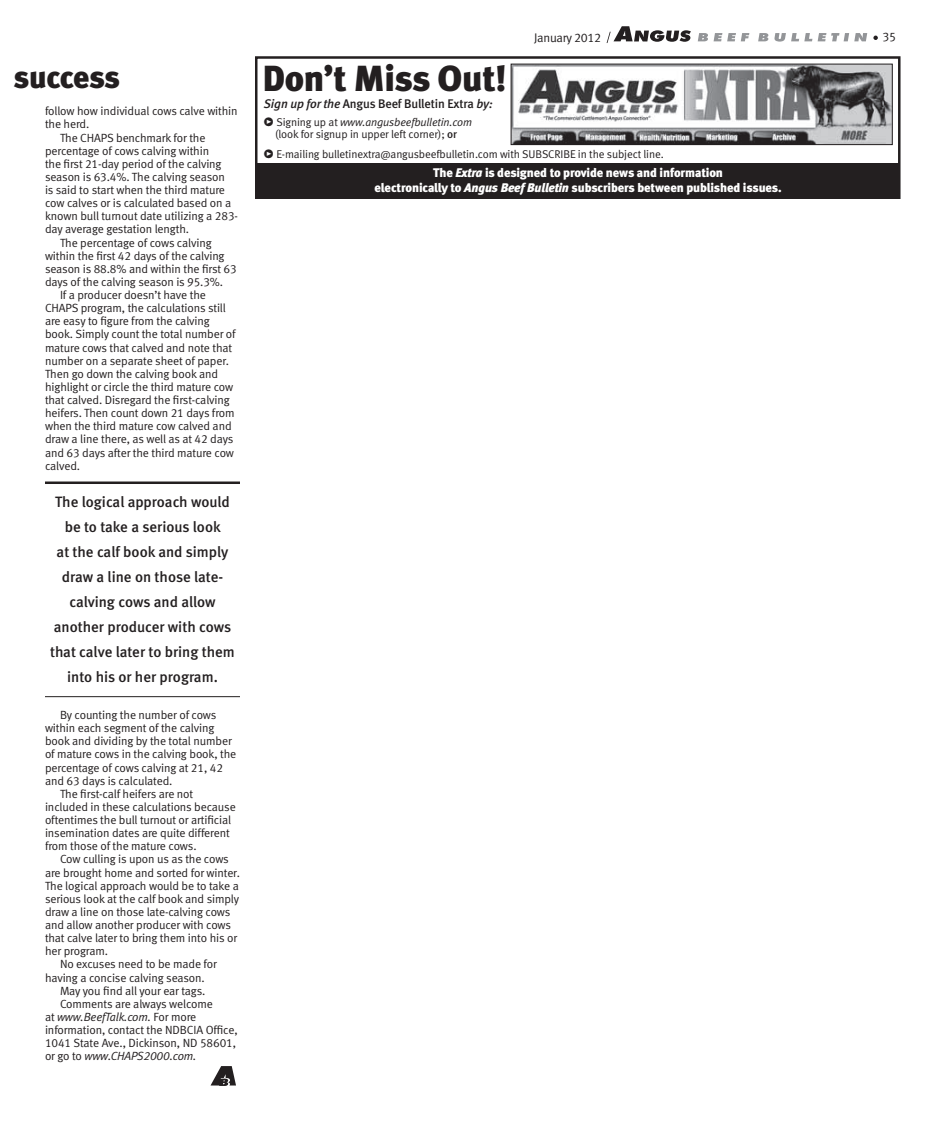
<style>
.page{position:relative;width:945px;height:1125px;background:#fff}
.page>*{position:absolute;margin:0;border:0;box-sizing:border-box;transform-origin:0 0}
.t1{font:36.25px "Meta Black LF";letter-spacing:-.01em;color:#231f20}
.t2{font:31.25px "Meta Black LF";letter-spacing:-.02em;color:#231f20}
.pull_quote{font:15px/25px "Meta Medium LF";color:#231f20;text-align:center}
.t3{font:12.5px/15px "Meta Black LF";letter-spacing:-.01em;color:#fff;text-align:center}
.t4{font:12.5px "Meta Medium LF";letter-spacing:-.01em;color:#231f20}
.t5{font:12.5px "Meta Normal LF";letter-spacing:-.025em;color:#231f20}
.column_text{font:11.88px/13.1px "Meta Normal LF";letter-spacing:-.01em;color:#231f20}
.t6{font:11.25px/11.2px "Meta Normal LF";letter-spacing:-.01em;color:#231f20;text-align:center}
.s1{font-style:italic}
.s2{font-family:"Meta Black Caps Expert";font-size:11.88px}
.s3{font-family:"Meta Medium LF"}
</style>
<div class="page">
<svg style="left:211px;top:1066px;width:25px;height:20px"></svg>
<div style="left:256px;top:163px;width:643px;height:35px;background:#231f20"></div>
<div style="left:255px;top:56px;width:646px;height:143px;border:2px solid #231f20"></div>
<img style="left:513px;top:66px;width:378px;height:77px">
<div style="left:511px;top:64px;width:382px;height:81px;border:1px solid #231f20"></div>
<svg style="left:698px;top:33px;width:10px;height:8px"></svg>
<svg style="left:714px;top:33px;width:35px;height:8px"></svg>
<svg style="left:758px;top:33px;width:10px;height:8px"></svg>
<svg style="left:775px;top:33px;width:37px;height:9px"></svg>
<svg style="left:818px;top:33px;width:49px;height:8px"></svg>
<svg style="left:607px;top:26px;width:84px;height:17px"></svg>
<svg style="left:873px;top:36px;width:5px;height:4px"></svg>
<hr style="left:45px;top:482px;width:195px;height:2px;background:#231f20">
<hr style="left:45px;top:696px;width:195px;height:1px;background:#231f20">
<h2 class="t2" style="left:14px;top:58px;width:108px">success</h2>
<p class="t1" style="left:263px;top:57px;width:246px">Don’t Miss Out!</p>
<p class="t5" style="left:534px;top:31px;width:69px">January 2012</p>
<p class="t5" style="left:882px;top:30px;width:15px">35</p>
<p class="column_text" style="left:45px;top:105px;width:194px">follow how individual cows calve within the herd.</p>
<p class="column_text" style="left:45px;top:131px;width:195px;text-indent:15px">The CHAPS benchmark for the percentage of cows calving within<br>the first 21-day period of the calving season is 63.4%. The calving season<br>is said to start when the third mature cow calves or is calculated based on a known bull turnout date utilizing a 283- day average gestation length.</p>
<p class="column_text" style="left:45px;top:236px;width:193px;text-indent:15px">The percentage of cows calving within the first 42 days of the calving season is 88.8% and within the first 63 days of the calving season is 95.3%.</p>
<p class="column_text" style="left:45px;top:288px;width:192px;text-indent:15px">If a producer doesn’t have the CHAPS program, the calculations still are easy to figure from the calving book. Simply count the total number of mature cows that calved and note that number on a separate sheet of paper.<br>Then go down the calving book and highlight or circle the third mature cow that calved. Disregard the first-calving heifers. Then count down 21 days from when the third mature cow calved and draw a line there, as well as at 42 days and 63 days after the third mature cow calved.</p>
<p class="pull_quote" style="left:50px;top:489px;width:186px">The logical approach would be to take a serious look<br>at the calf book and simply draw a line on those late&shy;calving cows and allow another producer with cows that calve later to bring them into his or her program.</p>
<p class="column_text" style="left:45px;top:708px;width:193px;text-indent:15px">By counting the number of cows within each segment of the calving book and dividing by the total number of mature cows in the calving book, the percentage of cows calving at 21, 42 and 63 days is calculated.</p>
<p class="column_text" style="left:45px;top:787px;width:192px;text-indent:15px">The first-calf heifers are not included in these calculations because oftentimes the bull turnout or artificial insemination dates are quite different from those of the mature cows.</p>
<p class="column_text" style="left:45px;top:853px;width:196px;text-indent:15px">Cow culling is upon us as the cows are brought home and sorted for winter.<br>The logical approach would be to take a serious look at the calf book and simply draw a line on those late-calving cows and allow another producer with cows that calve later to bring them into his or her program.</p>
<p class="column_text" style="left:45px;top:958px;width:173px;text-indent:15px">No excuses need to be made for having a concise calving season.</p>
<p class="column_text" style="left:60px;top:984px;width:147px">May you find all your ear tags.</p>
<p class="column_text" style="left:45px;top:997px;width:194px;text-indent:15px">Comments are always welcome<br>at <span class="s1">www.BeefTalk.com.</span> For more information, contact the NDBCIA Office, 1041 State Ave., Dickinson, ND 58601, or go to <span class="s1">www.CHAPS2000.com.</span></p>
<p class="t4" style="left:264px;top:97px;width:230px"><span class="s1">Sign up for the</span> Angus Beef Bulletin Extra <span class="s1">by:</span></p>
<p class="t6" style="left:264px;top:117px;width:210px"><span class="s2">x</span> Signing up at <span class="s1">www.angusbeefbulletin.com </span>(look for signup in upper left corner); <span class="s3">or</span></p>
<p class="t6" style="left:264px;top:148px;width:402px"><span class="s2">x</span> E-mailing bulletinextra@angusbeefbulletin.com with SUBSCRIBE in the subject line.</p>
<p class="t3" style="left:375px;top:165px;width:409px">The <span class="s1">Extra</span> is designed to provide news and information<br>electronically to <span class="s1">Angus Beef Bulletin</span> subscribers between published issues.</p>
</div>
